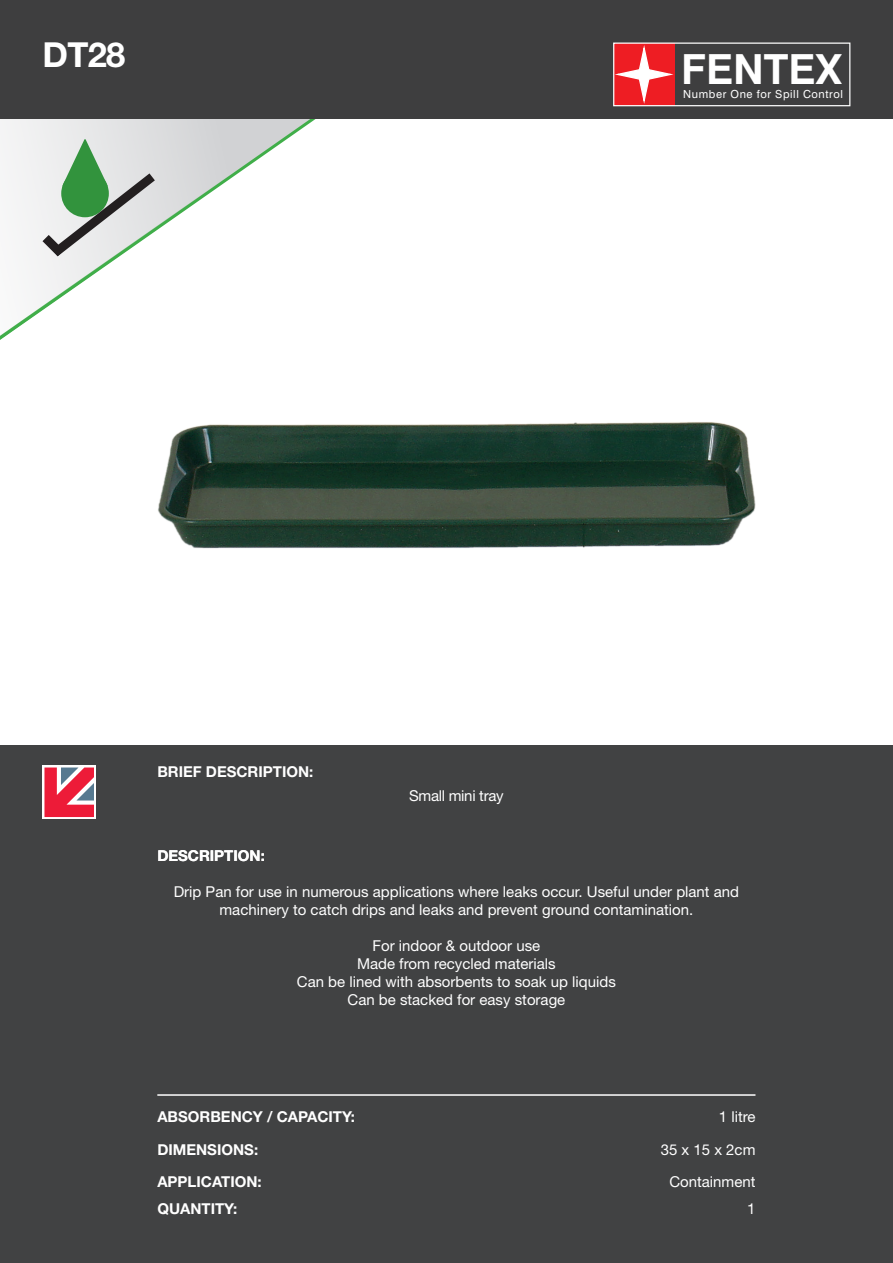
<style>
.page{position:relative;width:893px;height:1263px;background:#fff}
.page>*{position:absolute;margin:0;border:0;box-sizing:border-box;transform-origin:0 0}
.t1{font:700 41.55px "Swiss 721 BT";color:#fff}
.CODE{font:700 34.5px "Helvetica Neue LT Std";color:#fff}
.Body_1{font:15px/18px "Helvetica Neue LT Std";color:#fff;text-align:center}
.Heading_1{font:700 15px/32.5px "Helvetica Neue LT Std";color:#fff}
.Body_2{font:15px "Helvetica Neue LT Std";color:#fff}
.Body_1-2{font:15px "Helvetica Neue LT Std";letter-spacing:-.02em;color:#fff}
.t2{font:11.1px "Swiss 721 BT";letter-spacing:.05em;color:#fff}
</style>
<div class="page">
<svg style="left:0;top:119px;width:316px;height:221px"></svg>
<svg style="left:43px;top:138px;width:112px;height:118px;background:#b4c6b7"></svg>
<div style="left:0;top:0;width:893px;height:119px;background:#3e3e3f"></div>
<div style="left:0;top:746px;width:893px;height:517px;background:#414243"></div>
<div style="left:614px;top:43px;width:60px;height:63px;background:#ee1d23"></div>
<svg style="left:616px;top:48px;width:56px;height:54px"></svg>
<div style="left:613px;top:43px;width:237px;height:63px;border:1px solid #fff"></div>
<div style="left:43px;top:765px;width:53px;height:54px;background:#fff"></div>
<svg style="left:44px;top:767px;width:50px;height:50px"></svg>
<hr style="left:157px;top:1094px;width:598px;height:2px;background:#fff">
<img style="left:158px;top:422px;width:597px;height:126px">
<p class="CODE" style="left:43px;top:34px;width:84px">DT28</p>
<h1 class="t1" style="left:681px;top:44px;width:162px">FENTEX</h1>
<p class="t2" style="left:683px;top:87px;width:161px">Number One for Spill Control</p>
<p class="Heading_1" style="left:157px;top:755px;width:158px">BRIEF DESCRIPTION:</p>
<p class="Body_1-2" style="left:409px;top:786px;width:96px">Small mini tray</p>
<p class="Heading_1" style="left:157px;top:839px;width:109px">DESCRIPTION:</p>
<p class="Body_1" style="left:174px;top:883px;width:567px">Drip Pan for use in numerous applications where leaks occur. Useful under plant and machinery to catch drips and leaks and prevent ground contamination.</p>
<p class="Body_1" style="left:372px;top:937px;width:169px">For indoor &amp; outdoor use</p>
<p class="Body_1" style="left:357px;top:955px;width:200px">Made from recycled materials</p>
<p class="Body_1" style="left:297px;top:973px;width:320px">Can be lined with absorbents to soak up liquids</p>
<p class="Body_1" style="left:347px;top:991px;width:219px">Can be stacked for easy storage</p>
<p class="Heading_1" style="left:157px;top:1100px;width:199px">ABSORBENCY / CAPACITY:<br>DIMENSIONS:<br>APPLICATION:</p>
<p class="Heading_1" style="left:157px;top:1192px;width:81px">QUANTITY:</p>
<p class="Body_2" style="left:719px;top:1108px;width:38px">1 litre</p>
<p class="Body_2" style="left:661px;top:1140px;width:96px">35 x 15 x 2cm</p>
<p class="Body_2" style="left:669px;top:1173px;width:88px">Containment</p>
<p class="Body_2" style="left:747px;top:1200px;width:10px">1</p>
</div>
